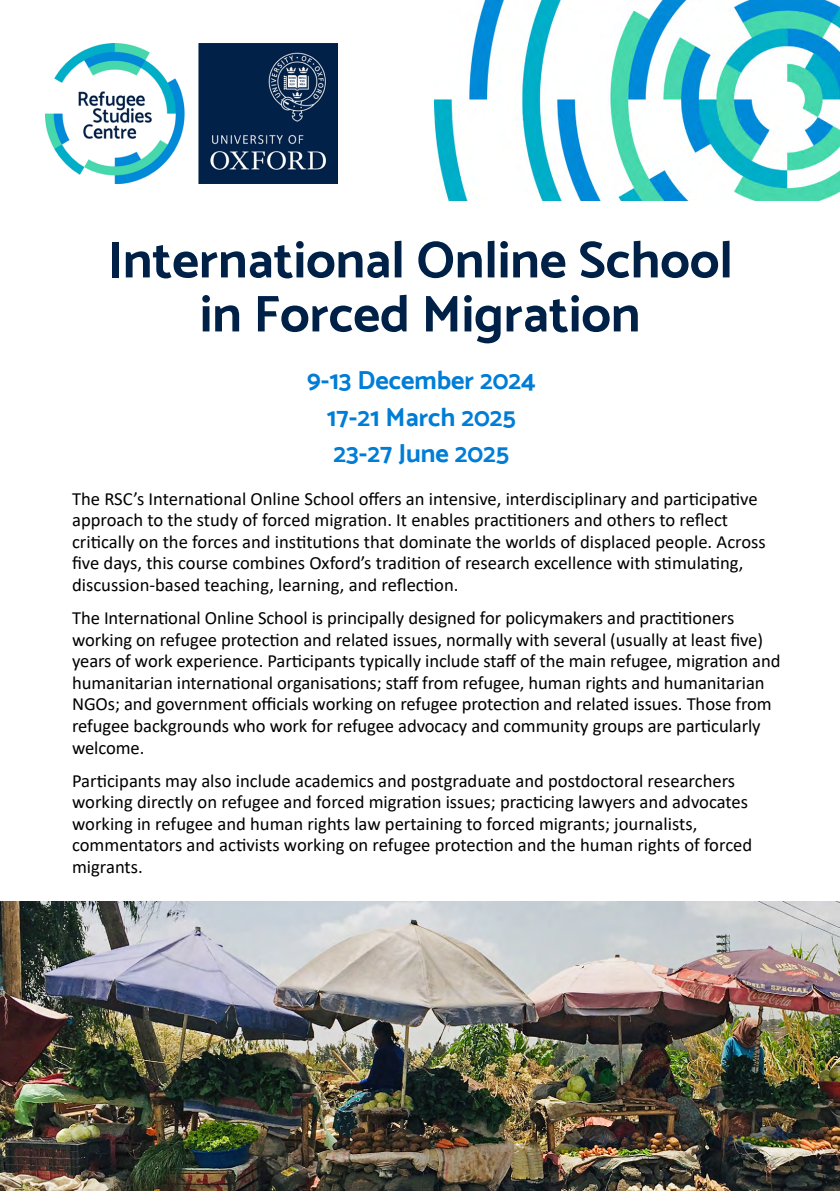
<style>
.page{position:relative;width:840px;height:1191px;background:#fff}
.page>*{position:absolute;margin:0;border:0;box-sizing:border-box;transform-origin:0 0}
.t1{font:700 52px/54px "Catamaran";color:#002147;text-align:center}
.t2{font:700 26px "Catamaran";color:#007dd6}
.t3{font:18.6px/21.6px "Calibri";letter-spacing:-.005em;color:#000}
</style>
<div class="page">
<img style="left:45px;top:44px;width:292px;height:139px">
<img style="left:434px;top:0;width:405px;height:200px">
<img style="left:0;top:901px;width:839px;height:290px">
<p class="t1" style="left:107px;top:232px;width:626px">International Online School in Forced Migration</p>
<p class="t2" style="left:307px;top:364px;width:230px">9-13 December 2024</p>
<p class="t2" style="left:327px;top:401px;width:190px">17-21 March 2025</p>
<p class="t2" style="left:333px;top:438px;width:177px">23-27 June 2025</p>
<p class="t3" style="left:72px;top:487px;width:694px">The RSC’s International Online School offers an intensive, interdisciplinary and participative approach to the study of forced migration. It enables practitioners and others to reflect critically on the forces and institutions that dominate the worlds of displaced people. Across five days, this course combines Oxford’s tradition of research excellence with stimulating, discussion-based teaching, learning, and reflection.</p>
<p class="t3" style="left:72px;top:606px;width:709px">The International Online School is principally designed for policymakers and practitioners working on refugee protection and related issues, normally with several (usually at least five) years of work experience. Participants typically include staff of the main refugee, migration and humanitarian international organisations; staff from refugee, human rights and humanitarian NGOs; and government officials working on refugee protection and related issues. Those from refugee backgrounds who work for refugee advocacy and community groups are particularly welcome.</p>
<p class="t3" style="left:72px;top:769px;width:681px">Participants may also include academics and postgraduate and postdoctoral researchers working directly on refugee and forced migration issues; practicing lawyers and advocates working in refugee and human rights law pertaining to forced migrants; journalists, commentators and activists working on refugee protection and the human rights of forced migrants.</p>
</div>
